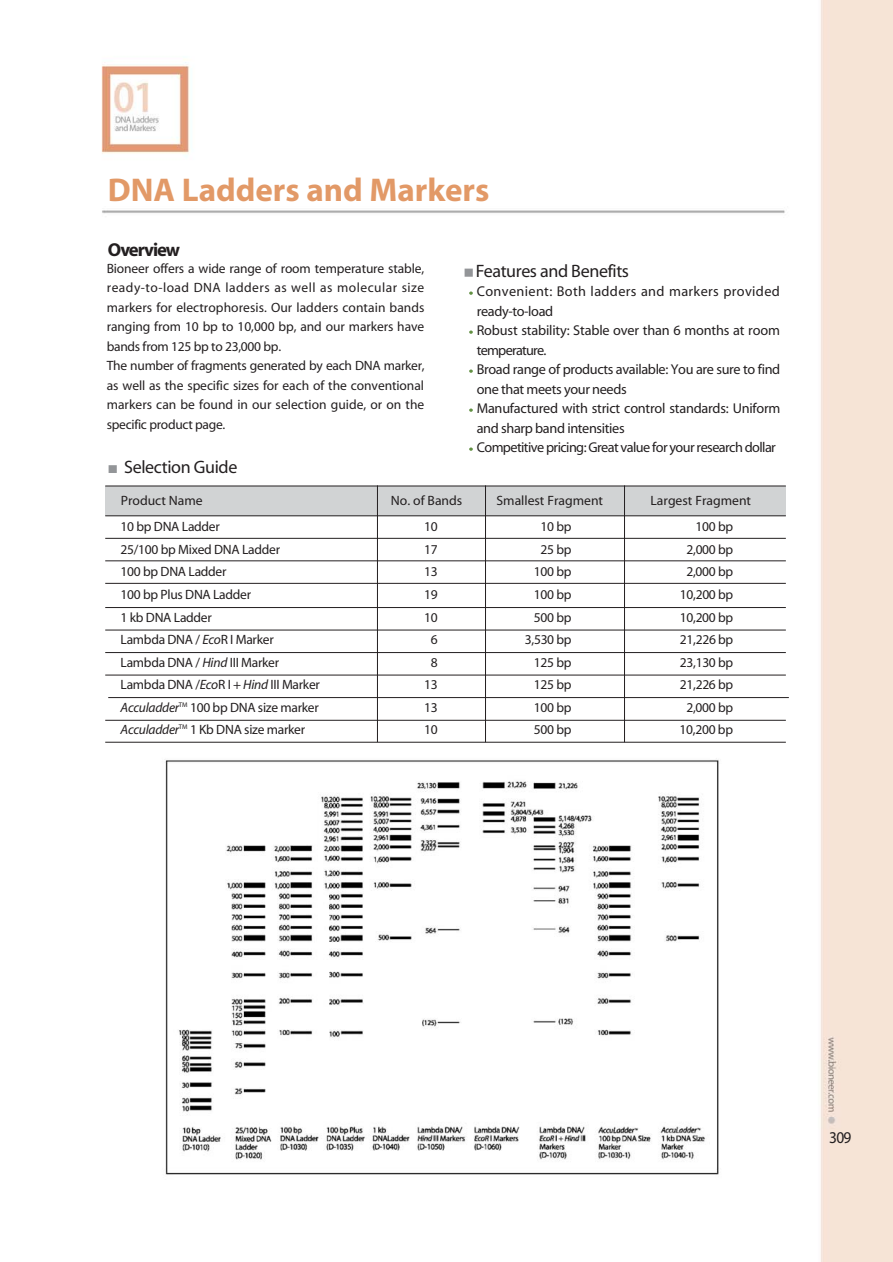
<style>
.page{position:relative;width:893px;height:1262px;background:#fff}
.page>*{position:absolute;margin:0;border:0;box-sizing:border-box;transform-origin:0 0}
.t1{font:700 33px "Myriad";color:#e29967}
.t2{font:700 18.75px "Myriad";letter-spacing:-.055em;color:#231f20}
.t3{font:18px "Myriad";letter-spacing:-.02em;color:#231f20}
.t4{font:16.5px "Myriad";color:#231f20;scale:.93 1}
.t5{font:14.25px/19.5px "Myriad";letter-spacing:-.025em;color:#231f20}
.t6{font:13.5px/19.5px "Myriad";letter-spacing:-.02em;color:#231f20}
.t7{font:13.5px "Myriad";color:#231f20}
.s1{font-style:italic}
</style>
<div class="page">
<img style="left:101px;top:0;width:791px;height:1261px">
<img style="left:459px;top:260px;width:18px;height:22px">
<img style="left:464px;top:285px;width:14px;height:17px">
<img style="left:464px;top:324px;width:14px;height:16px">
<img style="left:464px;top:363px;width:14px;height:17px">
<img style="left:464px;top:402px;width:14px;height:16px">
<img style="left:464px;top:441px;width:14px;height:17px">
<img style="left:104px;top:456px;width:18px;height:22px">
<div style="left:105px;top:486px;width:681px;height:30px;background:#d1d3d4"></div>
<hr style="left:105px;top:515px;width:680px;height:1px;background:#231f20">
<hr style="left:105px;top:538px;width:680px;height:1px;background:#231f20">
<hr style="left:105px;top:560px;width:680px;height:1px;background:#231f20">
<hr style="left:105px;top:583px;width:680px;height:1px;background:#231f20">
<hr style="left:105px;top:485px;width:680px;height:1px;background:#231f20">
<hr style="left:105px;top:607px;width:680px;height:1px;background:#231f20">
<hr style="left:105px;top:630px;width:680px;height:1px;background:#231f20">
<hr style="left:105px;top:652px;width:680px;height:1px;background:#231f20">
<hr style="left:105px;top:675px;width:680px;height:1px;background:#231f20">
<hr style="left:105px;top:720px;width:680px;height:1px;background:#231f20">
<hr style="left:108px;top:697px;width:680px;height:1px;background:#231f20">
<hr style="left:105px;top:742px;width:680px;height:1px;background:#231f20">
<img style="left:156px;top:752px;width:568px;height:433px">
<hr style="left:377px;top:485px;width:1px;height:257px;background:#231f20">
<hr style="left:485px;top:485px;width:1px;height:257px;background:#231f20">
<hr style="left:624px;top:485px;width:1px;height:257px;background:#231f20">
<h1 class="t1" style="left:108px;top:178px;width:383px">DNA Ladders and Markers</h1>
<h2 class="t2" style="left:108px;top:242px;width:74px">Overview</h2>
<p class="t6" style="left:107px;top:259px;width:319px">Bioneer offers a wide range of room temperature stable, ready-to-load DNA ladders as well as molecular size markers for electrophoresis. Our ladders contain bands ranging from 10 bp to 10,000 bp, and our markers have bands from 125 bp to 23,000 bp.<br>The number of fragments generated by each DNA marker, as well as the specific sizes for each of the conventional markers can be found in our selection guide, or on the specific product page.</p>
<h3 class="t3" style="left:476px;top:264px;width:155px">Features and Benefits</h3>
<p class="t5" style="left:477px;top:283px;width:305px">Convenient: Both ladders and markers provided ready-to-load<br>Robust stability: Stable over than 6 months at room temperature.<br>Broad range of products available: You are sure to find one that meets your needs<br>Manufactured with strict control standards: Uniform and sharp band intensities<br>Competitive pricing: Great value for your research dollar</p>
<h3 class="t3" style="left:124px;top:460px;width:115px">Selection Guide</h3>
<p class="t7" style="left:121px;top:495px;width:83px">Product Name</p>
<p class="t7" style="left:391px;top:495px;width:73px">No. of Bands</p>
<p class="t7" style="left:496px;top:495px;width:108px">Smallest Fragment</p>
<p class="t7" style="left:650px;top:495px;width:102px">Largest Fragment</p>
<p class="t6" style="left:121px;top:518px;width:101px">10 bp DNA Ladder</p>
<p class="t6" style="left:424px;top:518px;width:15px">10</p>
<p class="t6" style="left:540px;top:518px;width:32px">10 bp</p>
<p class="t6" style="left:695px;top:518px;width:39px">100 bp</p>
<p class="t6" style="left:121px;top:541px;width:161px">25/100 bp Mixed DNA Ladder</p>
<p class="t6" style="left:424px;top:541px;width:15px">17</p>
<p class="t6" style="left:540px;top:541px;width:32px">25 bp</p>
<p class="t6" style="left:686px;top:541px;width:48px">2,000 bp</p>
<p class="t6" style="left:121px;top:563px;width:107px">100 bp DNA Ladder</p>
<p class="t6" style="left:424px;top:563px;width:15px">13</p>
<p class="t6" style="left:534px;top:563px;width:39px">100 bp</p>
<p class="t6" style="left:686px;top:563px;width:48px">2,000 bp</p>
<p class="t6" style="left:121px;top:586px;width:132px">100 bp Plus DNA Ladder</p>
<p class="t6" style="left:424px;top:586px;width:15px">19</p>
<p class="t6" style="left:534px;top:586px;width:39px">100 bp</p>
<p class="t6" style="left:679px;top:586px;width:55px">10,200 bp</p>
<p class="t6" style="left:121px;top:608px;width:93px">1 kb DNA Ladder</p>
<p class="t6" style="left:424px;top:608px;width:15px">10</p>
<p class="t6" style="left:534px;top:608px;width:39px">500 bp</p>
<p class="t6" style="left:679px;top:608px;width:55px">10,200 bp</p>
<p class="t6" style="left:121px;top:631px;width:155px">Lambda DNA / <span class="s1">Eco</span>R I Marker</p>
<p class="t6" style="left:431px;top:631px;width:8px">6</p>
<p class="t6" style="left:525px;top:631px;width:48px">3,530 bp</p>
<p class="t6" style="left:679px;top:631px;width:55px">21,226 bp</p>
<p class="t6" style="left:121px;top:653px;width:160px">Lambda DNA / <span class="s1">Hind</span> III Marker</p>
<p class="t6" style="left:431px;top:653px;width:8px">8</p>
<p class="t6" style="left:534px;top:653px;width:39px">125 bp</p>
<p class="t6" style="left:679px;top:653px;width:55px">23,130 bp</p>
<p class="t6" style="left:121px;top:676px;width:201px">Lambda DNA /<span class="s1">Eco</span>R I + <span class="s1">Hind</span> III Marker</p>
<p class="t6" style="left:424px;top:676px;width:15px">13</p>
<p class="t6" style="left:534px;top:676px;width:39px">125 bp</p>
<p class="t6" style="left:679px;top:676px;width:55px">21,226 bp</p>
<p class="t6" style="left:121px;top:698px;width:200px"><span class="s1">Acculadder</span><sup>TM</sup> 100 bp DNA size marker</p>
<p class="t6" style="left:424px;top:698px;width:15px">13</p>
<p class="t6" style="left:534px;top:698px;width:39px">100 bp</p>
<p class="t6" style="left:686px;top:698px;width:48px">2,000 bp</p>
<p class="t6" style="left:121px;top:721px;width:186px"><span class="s1">Acculadder</span><sup>TM</sup> 1 Kb DNA size marker</p>
<p class="t6" style="left:424px;top:721px;width:15px">10</p>
<p class="t6" style="left:534px;top:721px;width:39px">500 bp</p>
<p class="t6" style="left:679px;top:721px;width:55px">10,200 bp</p>
<p class="t4" style="left:829px;top:1131px;width:25px">309</p>
</div>
